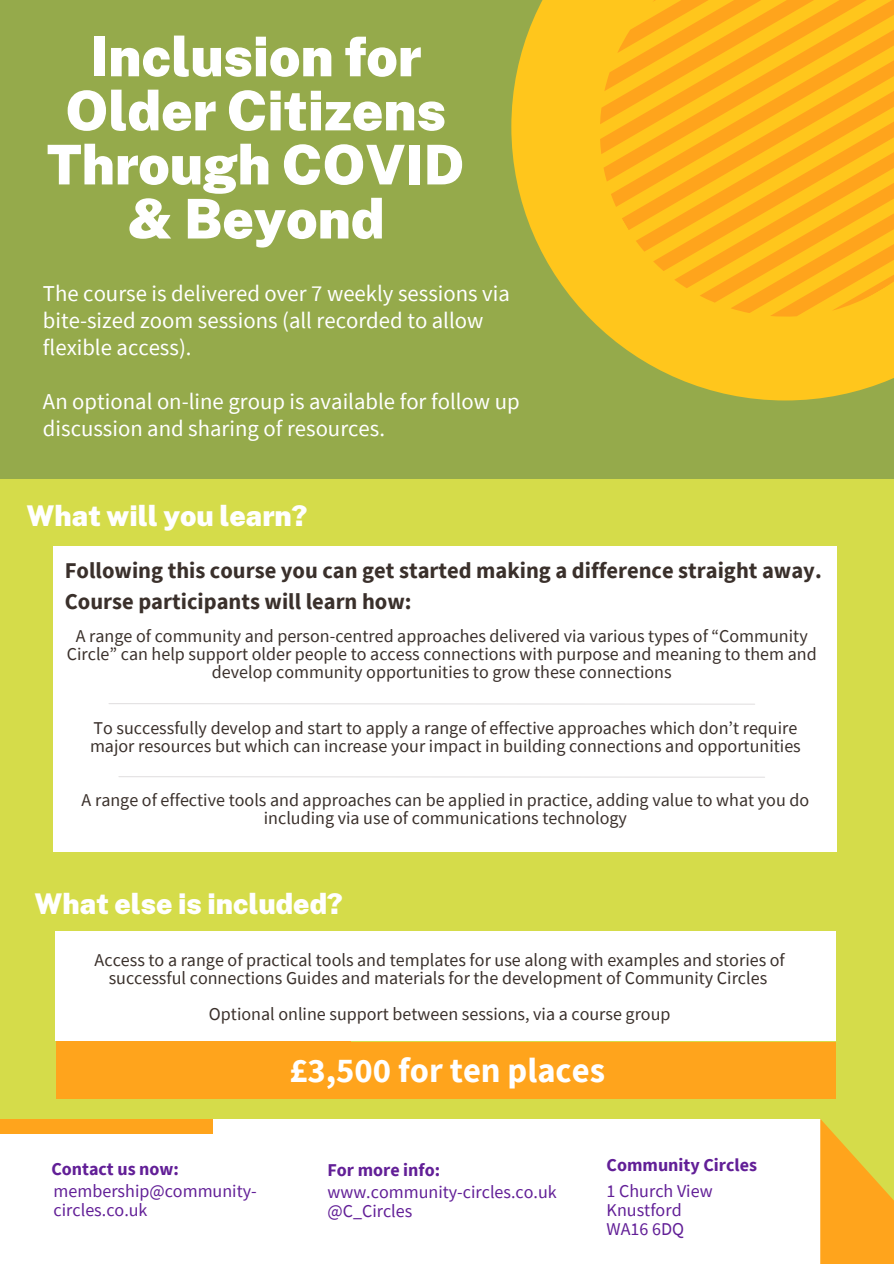
<style>
.page{position:relative;width:894px;height:1264px;background:#fff}
.page>*{position:absolute;margin:0;border:0;box-sizing:border-box;transform-origin:0 0}
.t1{font:900 54.75px/54px "Public Sans";color:#fff;text-align:center}
.t2{font:700 34.65px "Source Sans Pro";color:#fff}
.t3{font:900 28.5px "Public Sans";color:#fff}
.t4{font:22.65px/27px "Source Sans Pro";color:#fff}
.t5{font:700 22.5px "Source Sans Pro";color:#3a302b}
.t6{font:18px/18px "Source Sans Pro";color:#3a302b;text-align:center}
.t7{font:18px/19.2px "Source Sans Pro";color:#621f97}
.t8{font:700 18px "Source Sans Pro";color:#621f97}
</style>
<div class="page">
<div style="left:0;top:0;width:893px;height:1263px;background:#95aa4b"></div>
<svg style="left:511px;top:25px;width:367px;height:375px"></svg>
<svg style="left:531px;top:0;width:362px;height:384px;background:#f7b91f"></svg>
<div style="left:0;top:479px;width:893px;height:784px;background:#d5dc4a"></div>
<div style="left:0;top:1119px;width:820px;height:144px;background:#fff"></div>
<div style="left:0;top:1119px;width:212px;height:14px;background:#ffa41c"></div>
<div style="left:54px;top:546px;width:782px;height:305px;background:#fff"></div>
<div style="left:57px;top:1041px;width:294px;height:57px;background:#ffa41c"></div>
<svg style="left:108px;top:703px;width:647px;height:2px"></svg>
<svg style="left:820px;top:1119px;width:73px;height:144px"></svg>
<div style="left:349px;top:1042px;width:486px;height:56px;background:#ffa41c"></div>
<svg style="left:118px;top:776px;width:647px;height:2px"></svg>
<div style="left:55px;top:931px;width:780px;height:109px;background:#fff"></div>
<p class="t1" style="left:47px;top:29px;width:419px">Inclusion for<br>Older Citizens<br>Through COVID &amp; Beyond</p>
<p class="t4" style="left:43px;top:279px;width:468px">The course is delivered over 7 weekly sessions via bite-sized zoom sessions (all recorded to allow flexible access).</p>
<p class="t4" style="left:43px;top:388px;width:478px">An optional on-line group is available for follow up discussion and sharing of resources.</p>
<p class="t3" style="left:27px;top:498px;width:282px">What will you learn?</p>
<p class="t5" style="left:65px;top:555px;width:758px">Following this course you can get started making a difference straight away.</p>
<p class="t5" style="left:65px;top:587px;width:348px">Course participants will learn how:</p>
<p class="t6" style="left:67px;top:626px;width:751px">A range of community and person-centred approaches delivered via various types of “Community<br>Circle” can help support older people to access connections with purpose and meaning to them and develop community opportunities to grow these connections</p>
<p class="t6" style="left:90px;top:718px;width:712px;text-align:left">To successfully develop and start to apply a range of effective approaches which don’t require major resources but which can increase your impact in building connections and opportunities</p>
<p class="t6" style="left:82px;top:790px;width:728px">A range of effective tools and approaches can be applied in practice, adding value to what you do including via use of communications technology</p>
<p class="t3" style="left:34px;top:886px;width:310px">What else is included?</p>
<p class="t6" style="left:95px;top:950px;width:691px">Access to a range of practical tools and templates for use along with examples and stories of successful connections Guides and materials for the development of Community Circles</p>
<p class="t6" style="left:209px;top:1004px;width:463px">Optional online support between sessions, via a course group</p>
<p class="t2" style="left:289px;top:1048px;width:317px">£3,500 for ten places</p>
<p class="t8" style="left:51px;top:1157px;width:129px">Contact us now:</p>
<p class="t8" style="left:327px;top:1157px;width:114px">For more info:</p>
<p class="t8" style="left:606px;top:1153px;width:152px">Community Circles</p>
<p class="t7" style="left:54px;top:1181px;width:205px">membership@community&shy;circles.co.uk</p>
<p class="t7" style="left:327px;top:1182px;width:231px">www.community-circles.co.uk</p>
<p class="t7" style="left:606px;top:1180px;width:107px">1 Church View</p>
<p class="t7" style="left:606px;top:1199px;width:76px">Knustford</p>
<p class="t7" style="left:606px;top:1218px;width:79px">WA16 6DQ</p>
<p class="t7" style="left:327px;top:1201px;width:86px">@C_Circles</p>
</div>
